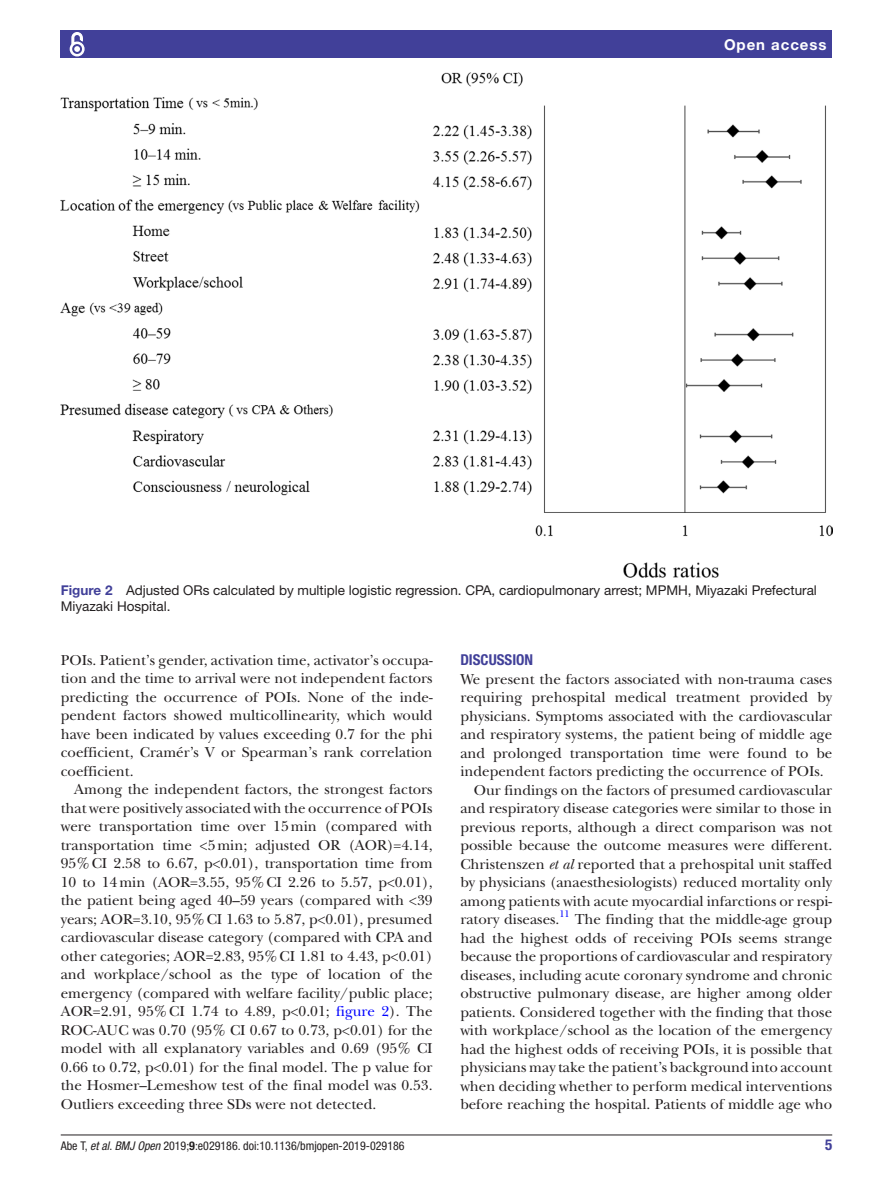
<style>
.page{position:relative;width:893px;height:1191px;background:#fff}
.page>*{position:absolute;margin:0;border:0;box-sizing:border-box;transform-origin:0 0}
.t1{font:15px/18.5px "New Baskerville";color:#231f20;text-align:justify}
.t2{font:700 condensed 15px "Helvetica Neue LT Std";color:#414099}
.t3{font:700 15px "Helvetica Neue LT Std";letter-spacing:.065em;color:#fff}
.t4{font:13.5px/16.2px "Helvetica Neue LT Std";color:#231f20}
.t5{font:condensed 12px "Helvetica Neue LT Std";color:#231f20}
.s1{font-weight:700;color:#414099}
.s2{color:#00f}
.s3{font-style:italic}
.s4{font-weight:700}
</style>
<div class="page">
<hr style="left:61px;top:1134px;width:771px;height:1px;background:#231f20">
<div style="left:61px;top:31px;width:771px;height:27px;background:#414099"></div>
<svg style="left:69px;top:32px;width:16px;height:25px"></svg>
<img style="left:61px;top:73px;width:771px;height:504px">
<p class="t3" style="left:724px;top:35px;width:104px">Open access</p>
<p class="t4" style="left:61px;top:582px;width:758px"><span class="s1">Figure 2</span> Adjusted ORs calculated by multiple logistic regression. CPA, cardiopulmonary arrest; MPMH, Miyazaki Prefectural<br>Miyazaki Hospital.</p>
<p class="t1" style="left:61px;top:650px;width:373px">POIs. Patient’s gender, activation time, activator’s occupa&shy;tion and the time to arrival were not independent factors predicting the occurrence of POIs. None of the inde&shy;pendent factors showed multicollinearity, which would have been indicated by values exceeding 0.7 for the phi coefficient, Cramér’s V or Spearman’s rank correlation coefficient.</p>
<p class="t1" style="left:61px;top:780px;width:373px;text-indent:14px">Among the independent factors, the strongest factors that were positively associated with the occurrence of POIs were transportation time over 15min (compared with transportation time &lt;5min; adjusted OR (AOR)=4.14, 95%CI 2.58 to 6.67, p&lt;0.01), transportation time from 10 to 14min (AOR=3.55, 95%CI 2.26 to 5.57, p&lt;0.01), the patient being aged 40–59 years (compared with &lt;39 years; AOR=3.10, 95%CI 1.63 to 5.87, p&lt;0.01), presumed cardiovascular disease category (compared with CPA and other categories; AOR=2.83, 95%CI 1.81 to 4.43, p&lt;0.01) and workplace/school as the type of location of the emergency (compared with welfare facility/public place; AOR=2.91, 95%CI 1.74 to 4.89, p&lt;0.01; <span class="s2">figure 2</span>). The ROC-AUC was 0.70 (95% CI 0.67 to 0.73, p&lt;0.01) for the model with all explanatory variables and 0.69 (95% CI 0.66 to 0.72, p&lt;0.01) for the final model. The p value for the Hosmer–Lemeshow test of the final model was 0.53.<br>Outliers exceeding three SDs were not detected.</p>
<p class="t2" style="left:460px;top:650px;width:45px">DISCUSSIO</p>
<p class="t2" style="left:525px;top:650px;width:10px">N</p>
<p class="t1" style="left:460px;top:669px;width:373px">We present the factors associated with non-trauma cases</p>
<p class="t1" style="left:460px;top:688px;width:373px">requiring prehospital medical treatment provided by</p>
<p class="t1" style="left:460px;top:706px;width:373px">physicians. Symptoms associated with the cardiovascular</p>
<p class="t1" style="left:460px;top:725px;width:373px">and respiratory systems, the patient being of middle age</p>
<p class="t1" style="left:460px;top:743px;width:373px">and prolonged transportation time were found to be</p>
<p class="t1" style="left:460px;top:762px;width:365px">independent factors predicting the occurrence of POIs.</p>
<p class="t1" style="left:474px;top:780px;width:360px">Our findings on the factors of presumed cardiovascular</p>
<p class="t1" style="left:460px;top:799px;width:373px">and respiratory disease categories were similar to those in</p>
<p class="t1" style="left:460px;top:817px;width:373px">previous reports, although a direct comparison was not</p>
<p class="t1" style="left:460px;top:836px;width:373px">possible because the outcome measures were different.</p>
<p class="t1" style="left:460px;top:854px;width:373px">Christenszen <span class="s3">et al</span> reported that a prehospital unit staffed</p>
<p class="t1" style="left:460px;top:873px;width:373px">by physicians (anaesthesiologists) reduced mortality only</p>
<p class="t1" style="left:460px;top:891px;width:373px">among patients with acute myocardial infarctions or respi-</p>
<p class="t1" style="left:460px;top:910px;width:373px">ratory diseases.<sup>11</sup> The finding that the middle-age group</p>
<p class="t1" style="left:460px;top:928px;width:373px">had the highest odds of receiving POIs seems strange</p>
<p class="t1" style="left:460px;top:947px;width:373px">because the proportions of cardiovascular and respiratory</p>
<p class="t1" style="left:460px;top:965px;width:373px">diseases, including acute coronary syndrome and chronic</p>
<p class="t1" style="left:460px;top:984px;width:373px">obstructive pulmonary disease, are higher among older</p>
<p class="t1" style="left:460px;top:1002px;width:373px">patients. Considered together with the finding that those</p>
<p class="t1" style="left:460px;top:1021px;width:373px">with workplace/school as the location of the emergency</p>
<p class="t1" style="left:460px;top:1039px;width:373px">had the highest odds of receiving POIs, it is possible that</p>
<p class="t1" style="left:460px;top:1058px;width:373px">physicians may take the patient’s background into account</p>
<p class="t1" style="left:460px;top:1076px;width:373px">when deciding whether to perform medical interventions</p>
<p class="t1" style="left:460px;top:1095px;width:373px">before reaching the hospital. Patients of middle age who</p>
<p class="t5" style="left:61px;top:1138px;width:345px">Abe T, <span class="s3">et al</span>. <span class="s3">BMJ Open</span> 2019;<span class="s4">9</span>:e029186. doi:10.1136/bmjopen-2019-029186</p>
<p class="t2" style="left:825px;top:1135px;width:9px">5</p>
</div>
